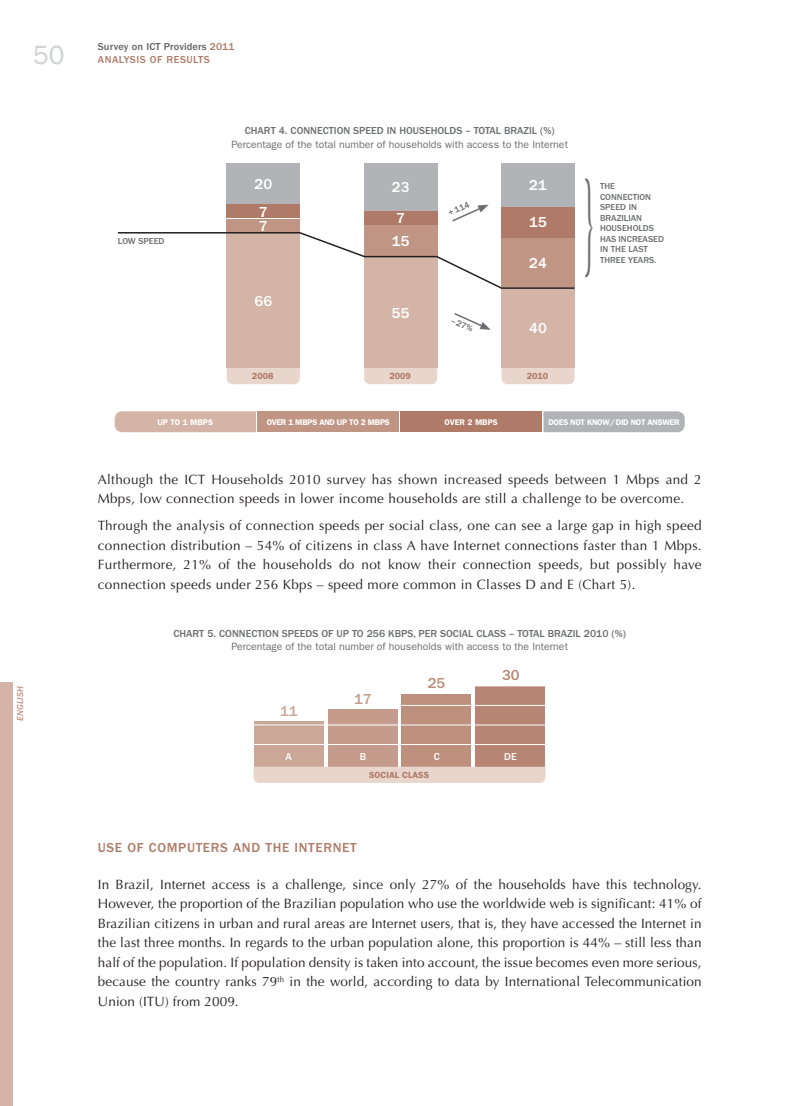
<style>
.page{position:relative;width:808px;height:1106px;background:#fff}
.page>*{position:absolute;margin:0;border:0;box-sizing:border-box;transform-origin:0 0}
.t1{font:112.5px "P Ming Li U";color:#6c6d70;scale:.28 1}
.t2{font:27px "Franklin Gothic";color:#d1d2d4}
.t3{font:500 15px/27.8px "ITC Franklin Gothic Std";color:#fff}
.t4{font:500 15px "ITC Franklin Gothic Std";color:#cba798}
.t5{font:500 15px "ITC Franklin Gothic Std";color:#c59c8b}
.t6{font:500 15px "ITC Franklin Gothic Std";color:#bd907e}
.t7{font:500 15px "ITC Franklin Gothic Std";color:#b68573}
.t8{font:13.5px/19.5px "Optima LT Std";letter-spacing:.025em;color:#231f20;text-align:justify}
.t9{font:500 13.5px "ITC Franklin Gothic Std";letter-spacing:.05em;color:#af7a67}
.t10{font:10.5px "ITC Franklin Gothic Std";color:#6c6d70}
.t11{font:500 10.5px "ITC Franklin Gothic Std";color:#6c6d70}
.t12{font:500 10.5px "ITC Franklin Gothic Std";letter-spacing:.01em;color:#636366}
.t13{font:500 10.5px "ITC Franklin Gothic Std";letter-spacing:.05em;color:#af7a67}
.t14{font:500 10.5px "ITC Franklin Gothic Std";color:#fff}
.t15{font:500 9px/10.5px "ITC Franklin Gothic Std";color:#6c6d70}
.t16{font:600 9px "ITC Franklin Gothic Std";color:#af7a67}
.t17{font:italic 500 9px "Franklin Gothic";letter-spacing:.01em;color:#c09584}
.t18{font:500 9px "ITC Franklin Gothic Std";color:#6c6d70;scale:1.75 1}
.t19{font:600 8.25px "ITC Franklin Gothic Std";letter-spacing:-.03em;color:#fff}
.t20{font:600 8.25px "ITC Franklin Gothic Std";color:#fff}
.s1{color:#af7a67}
</style>
<div class="page">
<div style="left:0;top:681px;width:13px;height:425px;background:#d3b4a6"></div>
<div style="left:227px;top:163px;width:73px;height:41px;background:#b2b3b7"></div>
<div style="left:227px;top:204px;width:73px;height:14px;background:#af7a67"></div>
<div style="left:227px;top:219px;width:73px;height:14px;background:#c09584"></div>
<div style="left:227px;top:233px;width:73px;height:135px;background:#d3b4a6"></div>
<div style="left:364px;top:163px;width:73px;height:48px;background:#b2b3b7"></div>
<div style="left:364px;top:211px;width:73px;height:14px;background:#af7a67"></div>
<div style="left:364px;top:226px;width:73px;height:30px;background:#c09584"></div>
<div style="left:364px;top:257px;width:73px;height:111px;background:#d3b4a6"></div>
<div style="left:501px;top:163px;width:74px;height:43px;background:#b2b3b7"></div>
<div style="left:501px;top:207px;width:74px;height:31px;background:#af7a67"></div>
<div style="left:501px;top:288px;width:74px;height:80px;background:#d3b4a6"></div>
<div style="left:543px;top:411px;width:142px;height:21px;background:#b2b3b7"></div>
<div style="left:115px;top:411px;width:141px;height:21px;background:#d3b4a6"></div>
<div style="left:258px;top:411px;width:141px;height:21px;background:#c09584"></div>
<div style="left:401px;top:411px;width:141px;height:21px;background:#af7a67"></div>
<svg style="left:227px;top:368px;width:73px;height:16px"></svg>
<svg style="left:364px;top:368px;width:73px;height:16px"></svg>
<svg style="left:501px;top:368px;width:74px;height:16px"></svg>
<svg style="left:117px;top:231px;width:458px;height:58px"></svg>
<svg style="left:452px;top:205px;width:36px;height:17px"></svg>
<svg style="left:454px;top:313px;width:37px;height:17px"></svg>
<div style="left:254px;top:721px;width:69px;height:46px;background:#cba798"></div>
<div style="left:328px;top:710px;width:69px;height:57px;background:#c59c8b"></div>
<div style="left:402px;top:694px;width:69px;height:73px;background:#bd907e"></div>
<div style="left:475px;top:686px;width:70px;height:81px;background:#b68573"></div>
<div style="left:254px;top:766px;width:291px;height:17px;background:#e8d6cc"></div>
<hr style="left:254px;top:705px;width:292px;height:1px;background:#fff">
<hr style="left:254px;top:724px;width:292px;height:1px;background:#fff">
<hr style="left:254px;top:744px;width:292px;height:1px;background:#fff">
<p class="t12" style="left:98px;top:40px;width:138px">Survey on ICT Providers <span class="s1">2011</span></p>
<h2 class="t2" style="left:33px;top:39px;width:33px">50</h2>
<p class="t13" style="left:98px;top:53px;width:114px">ANALYSIS OF RESULTS</p>
<p class="t17" style="left:15px;top:720px;width:36px;rotate:-90deg">ENGLISH</p>
<p class="t15" style="left:118px;top:235px;width:48px">LOW SPEED</p>
<p class="t11" style="left:245px;top:125px;width:311px">CHART 4. CONNECTION SPEED IN HOUSEHOLDS – TOTAL BRAZIL (%)</p>
<p class="t10" style="left:231px;top:138px;width:338px">Percentage of the total number of households with access to the Internet</p>
<p class="t3" style="left:254px;top:170px;width:19px">20<br>7</p>
<p class="t3" style="left:259px;top:212px;width:10px">7</p>
<p class="t3" style="left:529px;top:171px;width:19px">21</p>
<p class="t3" style="left:529px;top:209px;width:19px">15</p>
<p class="t3" style="left:529px;top:249px;width:19px">24</p>
<p class="t3" style="left:392px;top:172px;width:19px;line-height:31px">23<br>7</p>
<p class="t3" style="left:392px;top:227px;width:19px">15</p>
<p class="t15" style="left:447px;top:208px;width:24px;rotate:-24deg">+114</p>
<p class="t3" style="left:254px;top:287px;width:19px">66</p>
<p class="t3" style="left:392px;top:299px;width:19px">55</p>
<p class="t18" style="left:454px;top:315px;width:14px;rotate:24deg">-27%</p>
<p class="t3" style="left:529px;top:314px;width:19px">40</p>
<p class="t16" style="left:252px;top:371px;width:23px">2008</p>
<p class="t16" style="left:389px;top:371px;width:23px">2009</p>
<p class="t16" style="left:527px;top:371px;width:23px">2010</p>
<h1 class="t1" style="left:581px;top:165px;width:52px">}</h1>
<p class="t15" style="left:600px;top:181px;width:65px">THE<br>CONNECTION<br>SPEED IN<br>BRAZILIAN<br>HOUSEHOLDS<br>HAS INCREASED<br>IN THE LAST</p>
<p class="t15" style="left:600px;top:255px;width:58px">THREE YEARS.</p>
<p class="t19" style="left:157px;top:417px;width:57px">UP TO 1 MBPS</p>
<p class="t19" style="left:267px;top:417px;width:125px">OVER 1 MBPS AND UP TO 2 MBPS</p>
<p class="t20" style="left:445px;top:417px;width:55px">OVER 2 MBPS</p>
<p class="t19" style="left:548px;top:417px;width:133px">DOES NOT KNOW/DID NOT ANSWER</p>
<p class="t8" style="left:98px;top:469px;width:605px">Although the ICT Households 2010 survey has shown increased speeds between 1 Mbps and 2<br>Mbps, low connection speeds in lower income households are still a challenge to be overcome.</p>
<p class="t8" style="left:98px;top:516px;width:605px">Through the analysis of connection speeds per social class, one can see a large gap in high speed connection distribution – 54% of citizens in class A have Internet connections faster than 1 Mbps.<br>Furthermore, 21% of the households do not know their connection speeds, but possibly have connection speeds under 256 Kbps – speed more common in Classes D and E (Chart 5).</p>
<p class="t11" style="left:173px;top:627px;width:454px">CHART 5. CONNECTION SPEEDS OF UP TO 256 KBPS, PER SOCIAL CLASS – TOTAL BRAZIL 2010 (%)</p>
<p class="t10" style="left:231px;top:640px;width:338px">Percentage of the total number of households with access to the Internet</p>
<p class="t4" style="left:280px;top:702px;width:19px">11</p>
<p class="t5" style="left:354px;top:690px;width:19px">17</p>
<p class="t6" style="left:428px;top:674px;width:19px">25</p>
<p class="t7" style="left:502px;top:667px;width:19px">30</p>
<p class="t14" style="left:285px;top:750px;width:8px">A</p>
<p class="t14" style="left:360px;top:750px;width:8px">B</p>
<p class="t14" style="left:434px;top:750px;width:8px">C</p>
<p class="t14" style="left:504px;top:750px;width:14px">DE</p>
<p class="t16" style="left:369px;top:769px;width:61px">SOCIAL CLASS</p>
<p class="t9" style="left:98px;top:840px;width:260px">USE OF COMPUTERS AND THE INTERNET</p>
<p class="t8" style="left:98px;top:874px;width:605px">In Brazil, Internet access is a challenge, since only 27% of the households have this technology.<br>However, the proportion of the Brazilian population who use the worldwide web is significant: 41% of Brazilian citizens in urban and rural areas are Internet users, that is, they have accessed the Internet in the last three months. In regards to the urban population alone, this proportion is 44% – still less than half of the population. If population density is taken into account, the issue becomes even more serious, because the country ranks 79<sup>th</sup> in the world, according to data by International Telecommunication Union (ITU) from 2009.</p>
</div>
